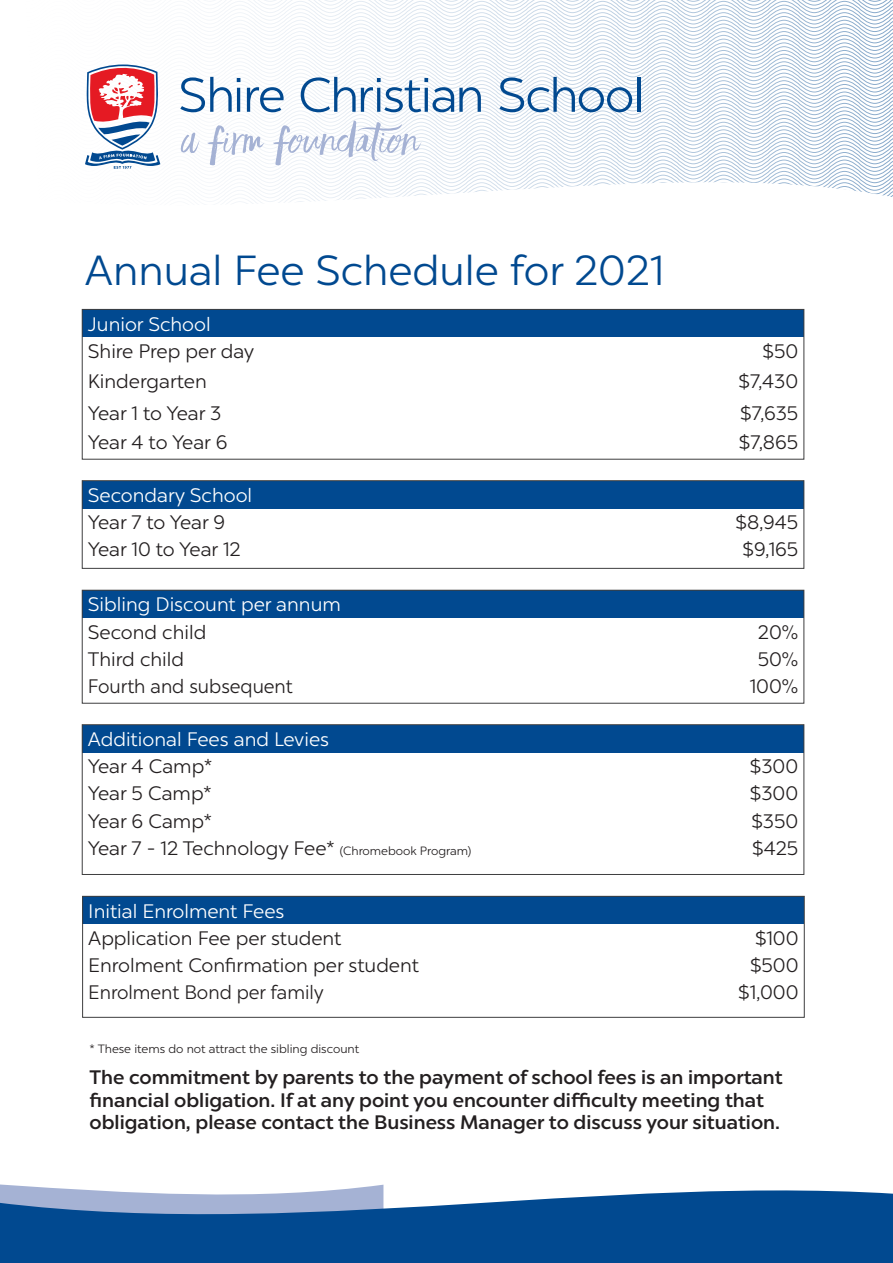
<style>
.page{position:relative;width:893px;height:1263px;background:#fff}
.page>*{position:absolute;margin:0;border:0;box-sizing:border-box;transform-origin:0 0}
.RestOfMainHeads{font:42px "Chronica Pro";color:#014990}
.t1{font:19.5px "Chronica Pro";color:#231f20}
.Fee_bullets{font:500 19.5px/22.5px "Chronica Pro";color:#231f20}
.t2{font:19.5px "Chronica Pro";color:#fff}
.t3{font:19.5px "Chronica Pro";color:#231f20;scale:.96 1}
.t4{font:12px "Chronica Pro";color:#231f20}
.s1{font-size:12px}
</style>
<div class="page">
<svg style="left:85px;top:0;width:808px;height:204px"></svg>
<svg style="left:0;top:1184px;width:893px;height:79px;background:#336ba5"></svg>
<div style="left:82px;top:481px;width:722px;height:27px;background:#014990"></div>
<div style="left:82px;top:480px;width:722px;height:88px;border:1px solid #3e3e3f"></div>
<div style="left:82px;top:310px;width:722px;height:27px;background:#014990"></div>
<div style="left:82px;top:309px;width:722px;height:150px;border:1px solid #3e3e3f"></div>
<div style="left:82px;top:590px;width:722px;height:28px;background:#014990"></div>
<div style="left:82px;top:590px;width:722px;height:113px;border:1px solid #3e3e3f"></div>
<div style="left:82px;top:725px;width:722px;height:27px;background:#014990"></div>
<div style="left:82px;top:724px;width:722px;height:151px;border:1px solid #3e3e3f"></div>
<div style="left:83px;top:896px;width:721px;height:28px;background:#014990"></div>
<div style="left:82px;top:896px;width:722px;height:121px;border:1px solid #3e3e3f"></div>
<p class="RestOfMainHeads" style="left:85px;top:246px;width:580px">Annual Fee Schedule for 2021</p>
<p class="t2" style="left:88px;top:312px;width:124px">Junior School</p>
<p class="t1" style="left:88px;top:340px;width:168px">Shire Prep per day</p>
<p class="t1" style="left:763px;top:340px;width:37px">$50</p>
<p class="t1" style="left:88px;top:369px;width:120px">Kindergarten</p>
<p class="t1" style="left:738px;top:369px;width:61px">$7,430</p>
<p class="t1" style="left:88px;top:401px;width:135px">Year 1 to Year 3</p>
<p class="t1" style="left:740px;top:401px;width:59px">$7,635</p>
<p class="t1" style="left:88px;top:431px;width:141px">Year 4 to Year 6</p>
<p class="t1" style="left:739px;top:431px;width:61px">$7,865</p>
<p class="t2" style="left:88px;top:484px;width:166px">Secondary School</p>
<p class="t1" style="left:88px;top:511px;width:139px">Year 7 to Year 9</p>
<p class="t1" style="left:735px;top:511px;width:64px">$8,945</p>
<p class="t1" style="left:88px;top:538px;width:154px">Year 10 to Year 12</p>
<p class="t1" style="left:742px;top:538px;width:57px">$9,165</p>
<p class="t2" style="left:88px;top:593px;width:254px">Sibling Discount per annum</p>
<p class="t1" style="left:88px;top:620px;width:120px">Second child</p>
<p class="t1" style="left:758px;top:620px;width:42px">20%</p>
<p class="t1" style="left:88px;top:648px;width:98px">Third child</p>
<p class="t1" style="left:758px;top:648px;width:42px">50%</p>
<p class="t3" style="left:88px;top:675px;width:215px">Fourth and subsequent</p>
<p class="t1" style="left:750px;top:675px;width:50px">100%</p>
<p class="t2" style="left:88px;top:728px;width:243px">Additional Fees and Levies</p>
<p class="t1" style="left:88px;top:755px;width:126px">Year 4 Camp*</p>
<p class="t1" style="left:750px;top:755px;width:50px">$300</p>
<p class="t1" style="left:88px;top:782px;width:125px">Year 5 Camp*</p>
<p class="t1" style="left:750px;top:782px;width:50px">$300</p>
<p class="t1" style="left:88px;top:809px;width:126px">Year 6 Camp*</p>
<p class="t1" style="left:751px;top:809px;width:48px">$350</p>
<p class="t1" style="left:88px;top:837px;width:385px">Year 7 - 12 Technology Fee* <span class="s1">(Chromebook Program)</span></p>
<p class="t1" style="left:752px;top:837px;width:48px">$425</p>
<p class="t2" style="left:88px;top:899px;width:198px">Initial Enrolment Fees</p>
<p class="t1" style="left:88px;top:926px;width:255px">Application Fee per student</p>
<p class="t1" style="left:755px;top:926px;width:45px">$100</p>
<p class="t1" style="left:88px;top:954px;width:332px">Enrolment Confirmation per student</p>
<p class="t1" style="left:750px;top:954px;width:50px">$500</p>
<p class="t3" style="left:88px;top:981px;width:247px">Enrolment Bond per family</p>
<p class="t1" style="left:738px;top:981px;width:62px">$1,000</p>
<p class="t4" style="left:90px;top:1041px;width:271px">* These items do not attract the sibling discount</p>
<p class="Fee_bullets" style="left:90px;top:1066px;width:695px">The commitment by parents to the payment of school fees is an important financial obligation. If at any point you encounter difficulty meeting that obligation, please contact the Business Manager to discuss your situation.</p>
</div>
